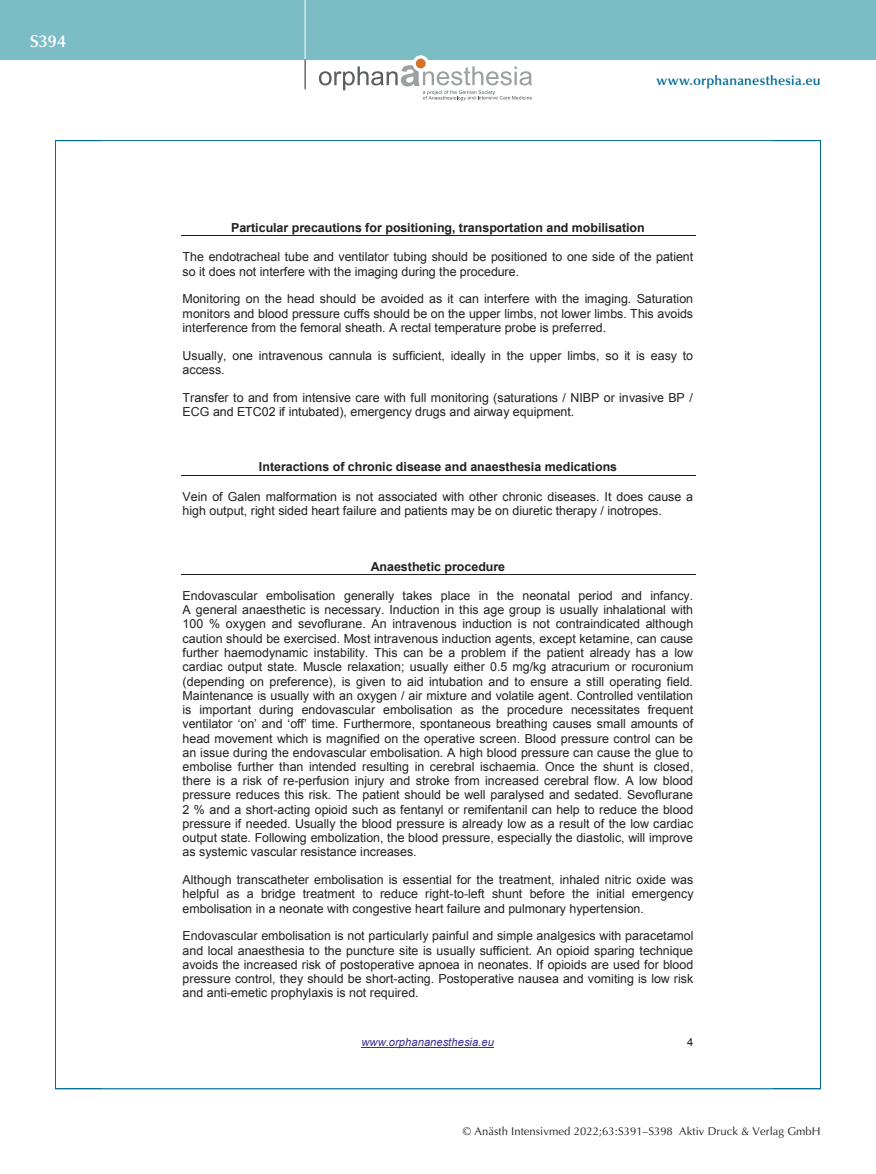
<style>
.page{position:relative;width:876px;height:1174px;background:#fff}
.page>*{position:absolute;margin:0;border:0;box-sizing:border-box;transform-origin:0 0}
.t1{font:600 17.25px "Optima";color:#fff}
.t2{font:600 13.5px "Optima";letter-spacing:.015em;color:#006b98}
.t3{font:12.45px/14.2px "Arial";color:#231f20}
.t4{font:700 12.45px "Arial";color:#231f20}
.t5{font:11.25px "Optima";letter-spacing:.005em;color:#231f20}
.t6{font:italic 11.25px "Arial";color:#3c2f92}
.t7{font:11.25px "Arial";color:#231f20}
</style>
<div class="page">
<div style="left:0;top:0;width:876px;height:60px;background:#7cbcc5"></div>
<hr style="left:305px;top:0;width:1px;height:60px;background:#fff">
<svg style="left:305px;top:60px;width:1px;height:29px"></svg>
<svg style="left:412px;top:55px;width:17px;height:17px"></svg>
<div style="left:416px;top:59px;width:10px;height:9px;background:#d0732a;border-radius:50%"></div>
<svg style="left:319px;top:65px;width:213px;height:35px"></svg>
<hr style="left:361px;top:1047px;width:133px;height:1px;background:#3c2f92">
<hr style="left:181px;top:236px;width:514px;height:1px;background:#231f20">
<hr style="left:181px;top:475px;width:514px;height:1px;background:#231f20">
<hr style="left:181px;top:574px;width:514px;height:1px;background:#231f20">
<h1 class="t1" style="left:30px;top:31px;width:38px">S394</h1>
<p class="t2" style="left:656px;top:73px;width:166px">www.orphananesthesia.eu</p>
<p class="t4" style="left:231px;top:219px;width:415px">Particular precautions for positioning, transportation and mobilisation</p>
<p class="t3" style="left:183px;top:250px;width:512px">The endotracheal tube and ventilator tubing should be positioned to one side of the patient so it does not interfere with the imaging during the procedure.</p>
<p class="t3" style="left:183px;top:292px;width:512px;text-align:justify">Monitoring on the head should be avoided as it can interfere with the imaging. Saturation monitors and blood pressure cuffs should be on the upper limbs, not lower limbs. This avoids interference from the femoral sheath. A rectal temperature probe is preferred.</p>
<p class="t3" style="left:183px;top:348px;width:512px">Usually, one intravenous cannula is sufficient, ideally in the upper limbs, so it is easy to access.</p>
<p class="t3" style="left:183px;top:390px;width:512px">Transfer to and from intensive care with full monitoring (saturations / NIBP or invasive BP /<br>ECG and ETC02 if intubated), emergency drugs and airway equipment.</p>
<p class="t4" style="left:259px;top:458px;width:360px">Interactions of chronic disease and anaesthesia medications</p>
<p class="t3" style="left:183px;top:489px;width:512px">Vein of Galen malformation is not associated with other chronic diseases. It does cause a high output, right sided heart failure and patients may be on diuretic therapy / inotropes.</p>
<p class="t4" style="left:371px;top:558px;width:136px">Anaesthetic procedure</p>
<p class="t3" style="left:183px;top:588px;width:512px;text-align:justify">Endovascular embolisation generally takes place in the neonatal period and infancy.<br>A general anaesthetic is necessary. Induction in this age group is usually inhalational with 100 % oxygen and sevoflurane. An intravenous induction is not contraindicated although caution should be exercised. Most intravenous induction agents, except ketamine, can cause further haemodynamic instability. This can be a problem if the patient already has a low cardiac output state. Muscle relaxation; usually either 0.5 mg/kg atracurium or rocuronium (depending on preference), is given to aid intubation and to ensure a still operating field.<br>Maintenance is usually with an oxygen / air mixture and volatile agent. Controlled ventilation is important during endovascular embolisation as the procedure necessitates frequent ventilator ‘on’ and ‘off’ time. Furthermore, spontaneous breathing causes small amounts of head movement which is magnified on the operative screen. Blood pressure control can be an issue during the endovascular embolisation. A high blood pressure can cause the glue to embolise further than intended resulting in cerebral ischaemia. Once the shunt is closed, there is a risk of re-perfusion injury and stroke from increased cerebral flow. A low blood pressure reduces this risk. The patient should be well paralysed and sedated. Sevoflurane 2 % and a short-acting opioid such as fentanyl or remifentanil can help to reduce the blood pressure if needed. Usually the blood pressure is already low as a result of the low cardiac output state. Following embolization, the blood pressure, especially the diastolic, will improve as systemic vascular resistance increases.</p>
<p class="t3" style="left:183px;top:872px;width:512px;text-align:justify">Although transcatheter embolisation is essential for the treatment, inhaled nitric oxide was helpful as a bridge treatment to reduce right-to-left shunt before the initial emergency embolisation in a neonate with congestive heart failure and pulmonary hypertension.</p>
<p class="t3" style="left:183px;top:929px;width:512px;text-align:justify">Endovascular embolisation is not particularly painful and simple analgesics with paracetamol and local anaesthesia to the puncture site is usually sufficient. An opioid sparing technique avoids the increased risk of postoperative apnoea in neonates. If opioids are used for blood pressure control, they should be short-acting. Postoperative nausea and vomiting is low risk and anti-emetic prophylaxis is not required.</p>
<p class="t6" style="left:361px;top:1035px;width:134px">www.orphananesthesia.eu</p>
<p class="t7" style="left:687px;top:1035px;width:8px">4</p>
<p class="t5" style="left:463px;top:1125px;width:359px">© Anästh Intensivmed 2022;63:S391–S398 Aktiv Druck &amp; Verlag GmbH</p>
</div>
